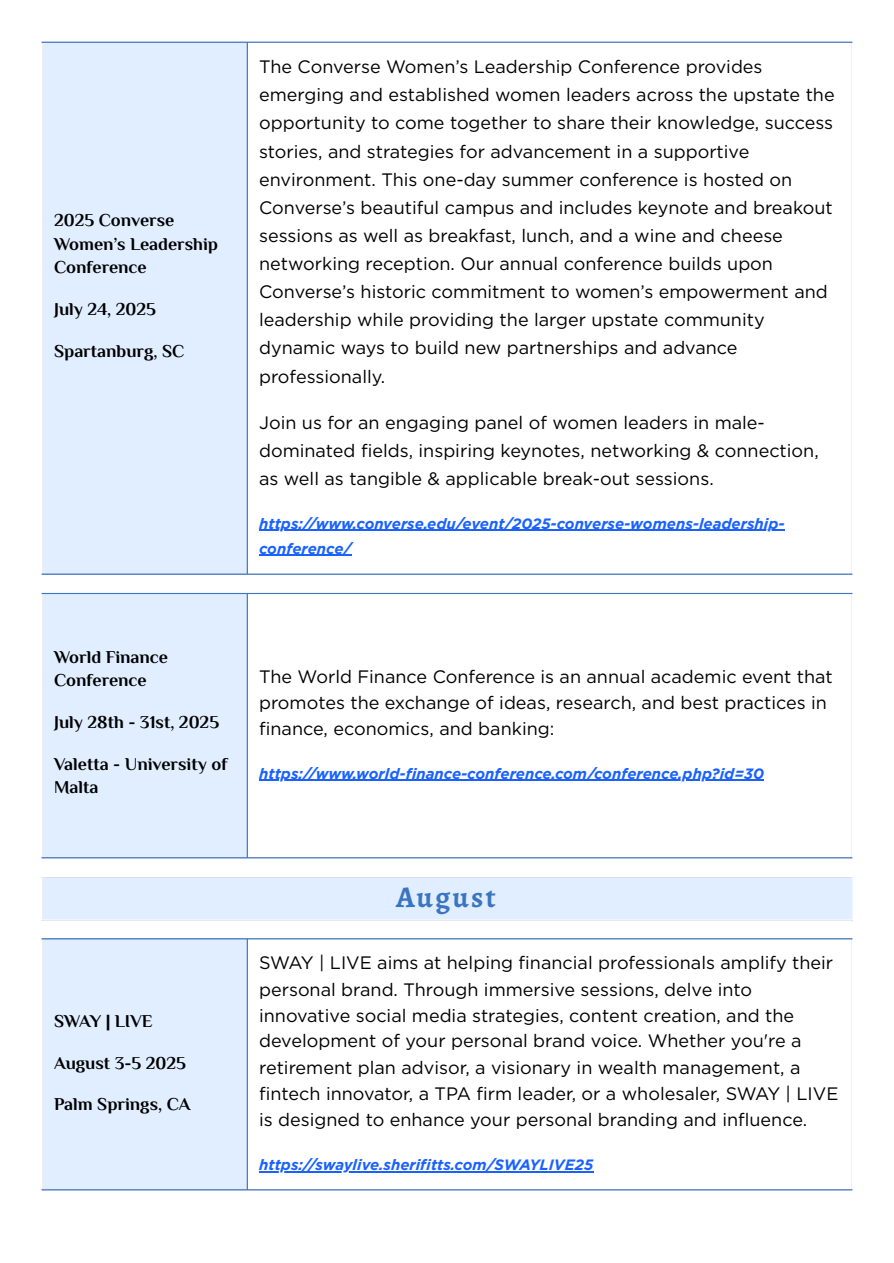
<style>
.page{position:relative;width:894px;height:1263px;background:#fff}
.page>*{position:absolute;margin:0;border:0;box-sizing:border-box;transform-origin:0 0}
.t1{font:700 30px "Alegreya";letter-spacing:.075em;color:#3b75c2}
.t2{font:18px/28.2px "Gotham";color:#000}
.t3{font:700 18px/23.7px "Philosopher";color:#000}
.t4{font:italic 700 15px/24.8px "Gotham";color:#1a62ff}
</style>
<div class="page">
<div style="left:42px;top:42px;width:205px;height:532px;background:#e0eeff"></div>
<hr style="left:259px;top:530px;width:525px;height:1px;background:#1a62ff">
<hr style="left:259px;top:555px;width:92px;height:1px;background:#1a62ff">
<hr style="left:42px;top:43px;width:1px;height:531px;background:#fff">
<hr style="left:247px;top:43px;width:1px;height:531px;background:#3b75c2">
<hr style="left:42px;top:42px;width:810px;height:1px;background:#3b75c2">
<hr style="left:42px;top:574px;width:810px;height:1px;background:#3b75c2">
<div style="left:42px;top:593px;width:205px;height:265px;background:#e0eeff"></div>
<hr style="left:259px;top:780px;width:504px;height:1px;background:#1a62ff">
<hr style="left:42px;top:594px;width:1px;height:263px;background:#fff">
<hr style="left:247px;top:594px;width:1px;height:263px;background:#3b75c2">
<hr style="left:42px;top:593px;width:810px;height:1px;background:#3b75c2">
<hr style="left:42px;top:857px;width:810px;height:1px;background:#3b75c2">
<div style="left:42px;top:877px;width:809px;height:43px;background:#e0eeff"></div>
<hr style="left:42px;top:878px;width:1px;height:41px;background:#fff">
<hr style="left:850px;top:878px;width:2px;height:41px;background:#fff">
<hr style="left:42px;top:876px;width:810px;height:2px;background:#fff">
<hr style="left:42px;top:919px;width:810px;height:2px;background:#fff">
<div style="left:42px;top:939px;width:205px;height:251px;background:#e0eeff"></div>
<hr style="left:259px;top:1171px;width:334px;height:1px;background:#1a62ff">
<hr style="left:42px;top:939px;width:1px;height:250px;background:#fff">
<hr style="left:247px;top:939px;width:1px;height:250px;background:#3b75c2">
<hr style="left:42px;top:938px;width:810px;height:1px;background:#3b75c2">
<hr style="left:42px;top:1189px;width:810px;height:1px;background:#3b75c2">
<p class="t3" style="left:54px;top:210px;width:165px">2025 Converse<br>Women’s Leadership<br>Conference</p>
<p class="t3" style="left:54px;top:299px;width:103px">July 24, 2025</p>
<p class="t3" style="left:54px;top:341px;width:132px">Spartanburg, SC</p>
<p class="t2" style="left:259px;top:53px;width:577px">The Converse Women’s Leadership Conference provides emerging and established women leaders across the upstate the opportunity to come together to share their knowledge, success stories, and strategies for advancement in a supportive environment. This one-day summer conference is hosted on Converse’s beautiful campus and includes keynote and breakout sessions as well as breakfast, lunch, and a wine and cheese networking reception. Our annual conference builds upon Converse’s historic commitment to women’s empowerment and leadership while providing the larger upstate community dynamic ways to build new partnerships and advance professionally.</p>
<p class="t2" style="left:259px;top:408px;width:561px">Join us for an engaging panel of women leaders in male&shy;dominated fields, inspiring keynotes, networking &amp; connection, as well as tangible &amp; applicable break-out sessions.</p>
<h1 class="t4" style="left:259px;top:511px;width:527px">https:/ www.converse.edu/event/2025-converse-womens-leadership&shy;conference/</h1>
<p class="t3" style="left:54px;top:647px;width:115px">World Finance<br>Conference</p>
<p class="t3" style="left:54px;top:712px;width:166px">July 28th - 31st, 2025</p>
<p class="t3" style="left:54px;top:753px;width:175px">Valetta - University of<br>Malta</p>
<p class="t2" style="left:259px;top:663px;width:575px;line-height:25.8px">The World Finance Conference is an annual academic event that promotes the exchange of ideas, research, and best practices in fi nance, economics, and banking:</p>
<h1 class="t4" style="left:259px;top:761px;width:506px">https:/ www.world-finance-conference.com/conference.php?id=30</h1>
<p class="t3" style="left:54px;top:1011px;width:100px">SWAY | LIVE</p>
<p class="t3" style="left:54px;top:1053px;width:133px">August 3-5 2025</p>
<p class="t3" style="left:54px;top:1094px;width:138px">Palm Springs, CA</p>
<p class="t1" style="left:396px;top:876px;width:101px">August</p>
<p class="t2" style="left:259px;top:949px;width:580px;line-height:26.2px">SWAY | LIVE aims at helping fi nancial professionals amplify their personal brand. Through immersive sessions, delve into innovative social media strategies, content creation, and the development of your personal brand voice. Whether you're a retirement plan advisor, a visionary in wealth management, a<br>fi ntech innovator, a TPA fi rm leader, or a wholesaler, SWAY | LIVE is designed to enhance your personal branding and infl uence.</p>
<h1 class="t4" style="left:259px;top:1152px;width:335px">https:/ swaylive.sherifitts.com/SWAYLIVE25</h1>
</div>
